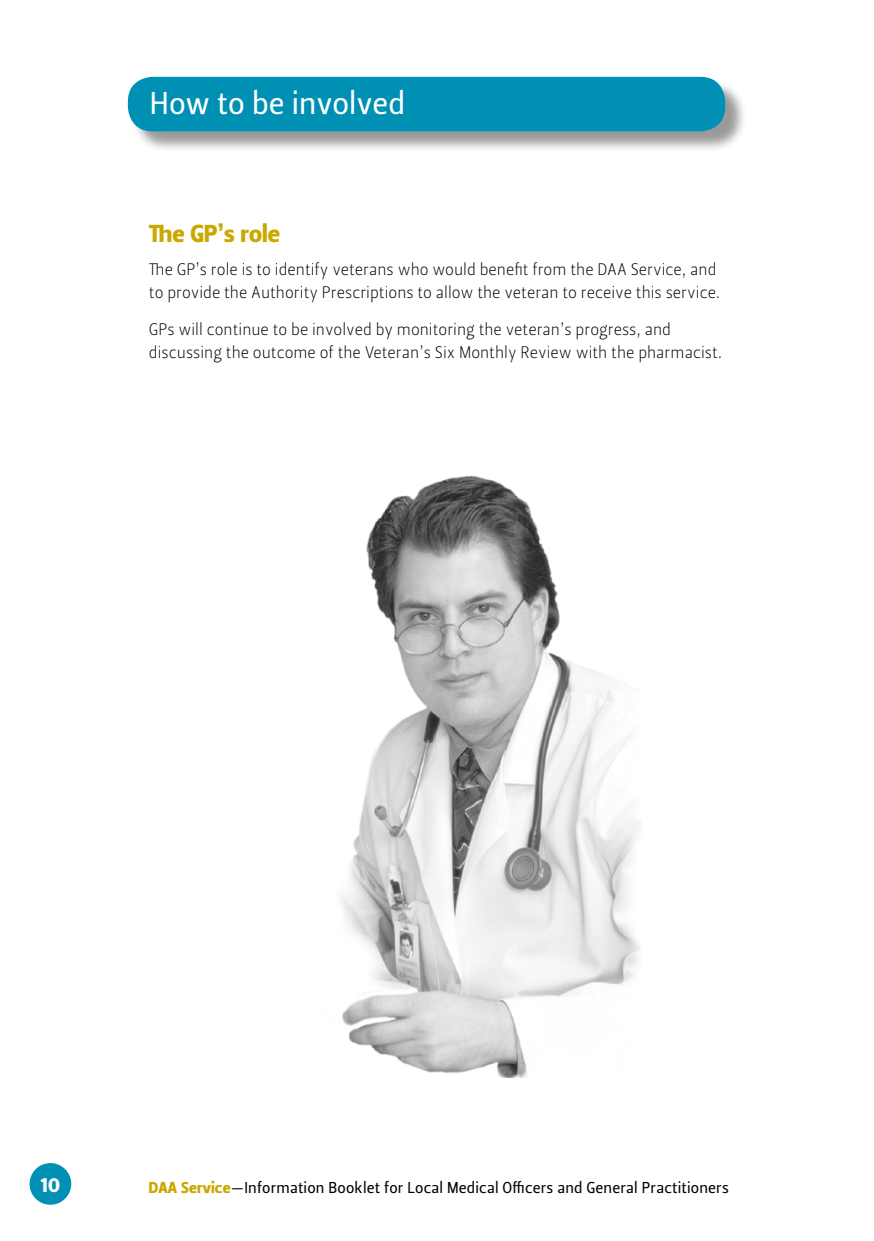
<style>
.page{position:relative;width:874px;height:1241px;background:#fff}
.page>*{position:absolute;margin:0;border:0;box-sizing:border-box;transform-origin:0 0}
.t1{font:31.5px "Leitura Sans Grot 2";color:#fff}
.t2{font:24.5px "Leitura Sans Grot 4";color:#c9a800}
.t3{font:21px "Leitura Sans Grot 4";color:#fff}
.t4{font:16.62px/22.8px "Leitura Sans Grot 1";color:#000}
.t5{font:15.75px "Leitura Sans Grot 2";letter-spacing:.01em;color:#000}
.s1{font-family:"Leitura Sans Grot 4";color:#c9a800}
</style>
<div class="page">
<div style="left:130px;top:79px;width:616px;height:74px;background:#000;opacity:.4"></div>
<div style="left:128px;top:77px;width:596px;height:54px;background:#0090b4;border-radius:25px"></div>
<img style="left:341px;top:475px;width:300px;height:602px">
<div style="left:30px;top:1162px;width:41px;height:42px;background:#0090b4;border-radius:50%"></div>
<p class="t1" style="left:150px;top:84px;width:256px">How to be involved</p>
<h3 class="t2" style="left:149px;top:219px;width:133px">The GP’s role</h3>
<p class="t4" style="left:149px;top:258px;width:572px">The GP’s role is to identify veterans who would benefit from the DAA Service, and to provide the Authority Prescriptions to allow the veteran to receive this service.</p>
<p class="t4" style="left:149px;top:318px;width:574px">GPs will continue to be involved by monitoring the veteran’s progress, and discussing the outcome of the Veteran’s Six Monthly Review with the pharmacist.</p>
<p class="t3" style="left:40px;top:1172px;width:21px">10</p>
<p class="t5" style="left:149px;top:1178px;width:581px"><span class="s1">DAA Service</span>—Information Booklet for Local Medical Officers and General Practitioners</p>
</div>
